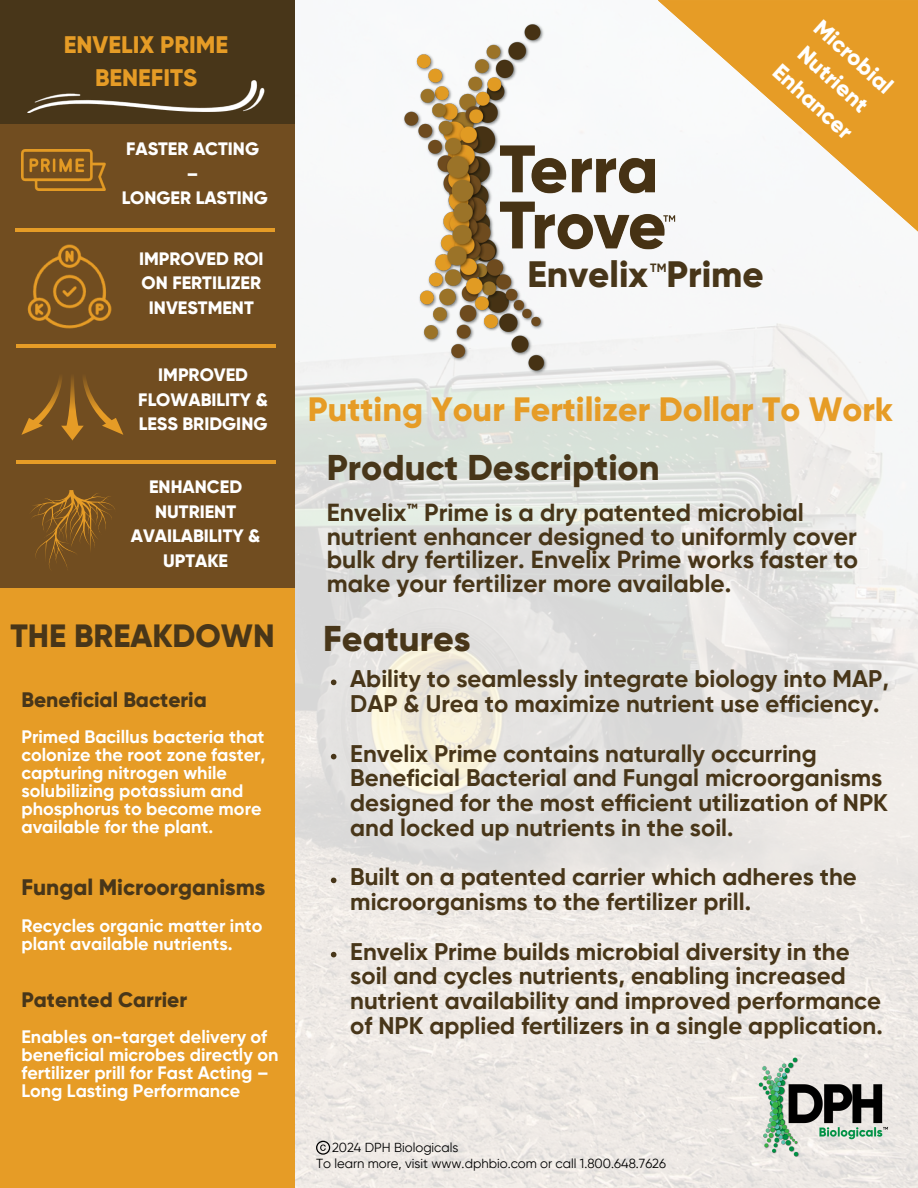
<style>
.page{position:relative;width:918px;height:1188px;background:#fff}
.page>*{position:absolute;margin:0;border:0;box-sizing:border-box;transform-origin:0 0}
.t1{font:800 36.75px "Gilroy";color:#483619}
.t2{font:800 35.85px "Gilroy";color:#483619}
.t3{font:800 33.75px "Gilroy";color:#e69c26}
.t4{font:800 32.25px "Gilroy";color:#483619}
.t5{font:700 24.6px/23.7px "Gilroy";color:#483619}
.t6{font:700 24px/24.8px "Gilroy";color:#483619}
.t7{font:800 24px/32.7px "Gilroy";color:#e69c26;text-align:center}
.t8{font:800 22.5px/30.5px "Gilroy";color:#fff}
.t9{font:800 22.5px "Gilroy";color:#483619}
.t10{font:800 21px "Gilroy";color:#483619}
.t11{font:700 18px/18px "Gilroy";color:#fff}
.t12{font:800 18px/24.8px "Gilroy";color:#fff;text-align:center}
.t13{font:13.05px "Gilroy";color:#000}
.t14{font:700 12px "Gilroy";color:#483619}
</style>
<div class="page">
<img style="left:295px;top:231px;width:623px;height:957px">
<div style="left:0;top:0;width:295px;height:594px;background:#714d20"></div>
<div style="left:0;top:588px;width:295px;height:600px;background:#e69c26"></div>
<hr style="left:15px;top:228px;width:260px;height:3px;background:#e69c26">
<hr style="left:16px;top:344px;width:260px;height:4px;background:#e69c26">
<hr style="left:16px;top:461px;width:260px;height:3px;background:#e69c26">
<svg style="left:30px;top:490px;width:85px;height:80px"></svg>
<svg style="left:658px;top:0;width:260px;height:231px;fill:#e69c26"></svg>
<img style="left:21px;top:150px;width:85px;height:40px">
<div style="left:0;top:0;width:294px;height:124px;background:#483619"></div>
<img style="left:27px;top:80px;width:238px;height:33px">
<img style="left:27px;top:245px;width:85px;height:84px">
<svg style="left:21px;top:377px;width:102px;height:63px"></svg>
<img style="left:400px;top:20px;width:374px;height:356px">
<svg style="left:331px;top:680px;width:5px;height:5px"></svg>
<svg style="left:331px;top:754px;width:5px;height:5px"></svg>
<svg style="left:331px;top:878px;width:5px;height:5px"></svg>
<svg style="left:331px;top:952px;width:5px;height:5px"></svg>
<svg style="left:316px;top:1141px;width:14px;height:14px"></svg>
<img style="left:758px;top:1056px;width:131px;height:103px">
<p class="t7" style="left:64px;top:28px;width:166px">ENVELIX PRIME<br>BENEFITS</p>
<p class="t12" style="left:126px;top:136px;width:135px">FASTER ACTING</p>
<h6 class="t12" style="left:187px;top:161px;width:13px">–</h6>
<p class="t12" style="left:122px;top:186px;width:148px">LONGER LASTING</p>
<p class="t12" style="left:139px;top:246px;width:126px">IMPROVED ROI<br>ON FERTILIZER<br>INVESTMENT</p>
<h1 class="t12" style="left:138px;top:362px;width:131px">IMPROVED<br>FLOWABILITY &amp;<br>LESS BRIDGING</h1>
<p class="t12" style="left:131px;top:474px;width:131px">ENHANCED<br>NUTRIENT<br>AVAILABILITY &amp;<br>UPTAKE</p>
<h4 class="t4" style="left:10px;top:616px;width:266px">THE BREAKDOWN</h4>
<p class="t10" style="left:21px;top:687px;width:187px">Beneficial Bacteria</p>
<h1 class="t11" style="left:21px;top:729px;width:246px">Primed Bacillus bacteria that colonize the root zone faster, capturing nitrogen while solubilizing potassium and phosphorus to become more available for the plant.</h1>
<h5 class="t9" style="left:21px;top:873px;width:245px">Fungal Microorganisms</h5>
<h2 class="t11" style="left:21px;top:918px;width:242px">Recycles organic matter into plant available nutrients.</h2>
<h6 class="t10" style="left:21px;top:987px;width:167px">Patented Carrier</h6>
<p class="t11" style="left:21px;top:1029px;width:258px">Enables on-target delivery of beneficial microbes directly on fertilizer prill for Fast Acting –<br>Long Lasting Performance</p>
<p class="t8" style="left:827px;top:12px;width:100px;rotate:42deg">Microbial<br>Nutrient<br>Enhancer</p>
<p class="t1" style="left:527px;top:252px;width:238px">Envelix Prime</p>
<p class="t14" style="left:650px;top:262px;width:18px">TM</p>
<p class="t3" style="left:308px;top:389px;width:587px">Putting Your Fertilizer Dollar To Work</p>
<p class="t2" style="left:327px;top:446px;width:334px">Product Description</p>
<p class="t5" style="left:327px;top:502px;width:533px">Envelix™ Prime is a dry patented microbial nutrient enhancer designed to uniformly cover bulk dry fertilizer. Envelix Prime works faster to make your fertilizer more available.</p>
<p class="t2" style="left:323px;top:617px;width:149px">Features</p>
<p class="t6" style="left:350px;top:669px;width:540px">Ability to seamlessly integrate biology into MAP,<br>DAP &amp; Urea to maximize nutrient use efficiency.</p>
<h4 class="t6" style="left:350px;top:743px;width:539px">Envelix Prime contains naturally occurring Beneficial Bacterial and Fungal microorganisms designed for the most efficient utilization of NPK and locked up nutrients in the soil.</h4>
<p class="t6" style="left:350px;top:867px;width:508px">Built on a patented carrier which adheres the microorganisms to the fertilizer prill.</p>
<h1 class="t6" style="left:350px;top:941px;width:534px">Envelix Prime builds microbial diversity in the soil and cycles nutrients, enabling increased nutrient availability and improved performance of NPK applied fertilizers in a single application.</h1>
<p class="t13" style="left:332px;top:1142px;width:128px">2024 DPH Biologicals</p>
<p class="t13" style="left:316px;top:1158px;width:352px">To learn more, visit www.dphbio.com or call 1.800.648.7626</p>
</div>
